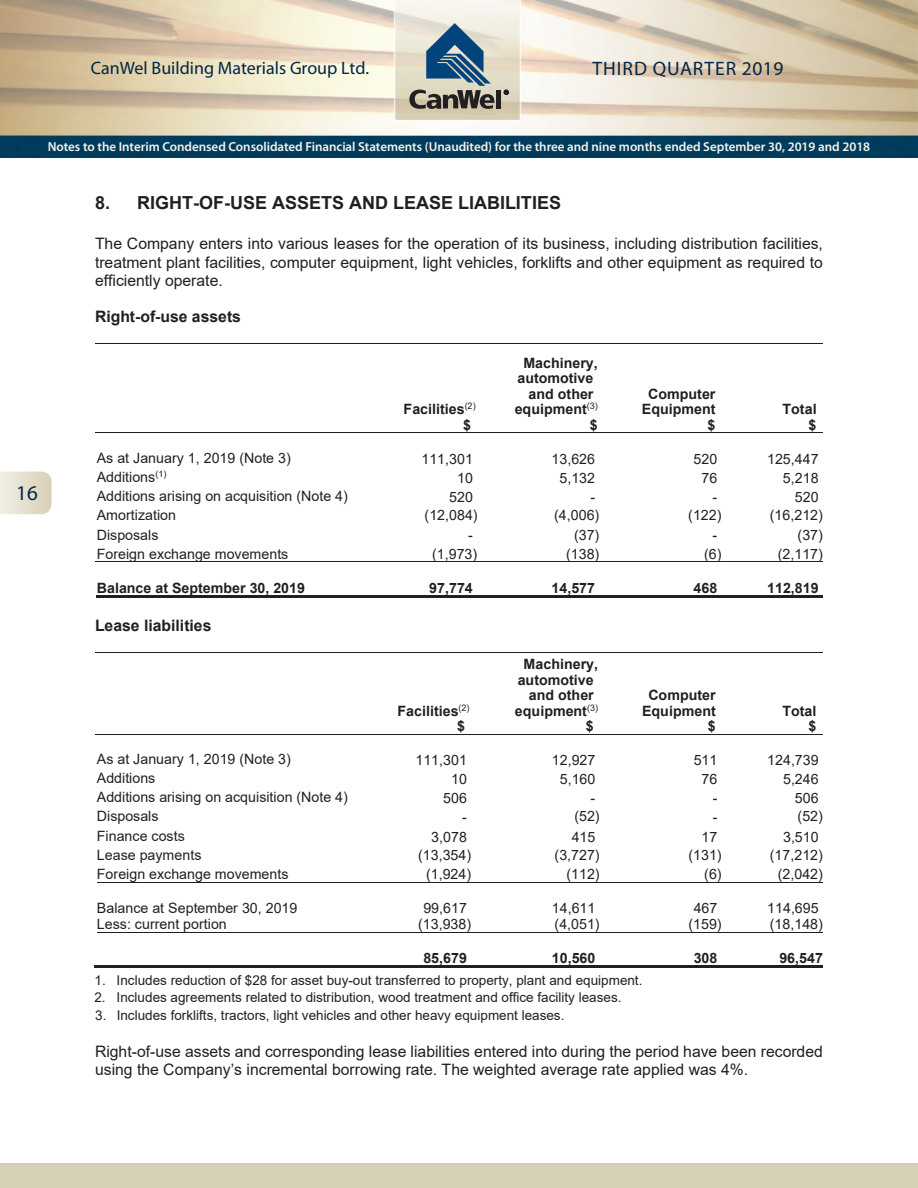
<style>
.page{position:relative;width:918px;height:1188px;background:#fff}
.page>*{position:absolute;margin:0;border:0;box-sizing:border-box;transform-origin:0 0}
.t1{font:21px "Myriad Pro";color:#002648}
.t2{font:19.5px "Myriad Pro";letter-spacing:.05em;color:#002648}
.t3{font:700 18px "Arial";color:#231f20}
.t4{font:18px "Myriad Pro";color:#002648}
.t5{font:15.75px/18.1px "Arial";color:#231f20;text-align:justify}
.t6{font:700 15.75px "Arial";color:#231f20}
.t7{font:14.25px "Arial";color:#231f20}
.t8{font:700 14.25px/15.6px "Arial";color:#231f20;text-align:right}
.t9{font:13.5px "Arial";color:#231f20}
.t10{font:600 13.05px "Myriad Pro";letter-spacing:-.005em;color:#f5f3ec}
</style>
<div class="page">
<div style="left:0;top:135px;width:918px;height:22px;background:#003c5d"></div>
<svg style="left:0;top:0;width:918px;height:135px"></svg>
<svg style="left:394px;top:0;width:127px;height:121px"></svg>
<svg style="left:0;top:472px;width:51px;height:42px"></svg>
<hr style="left:95px;top:343px;width:728px;height:1px;background:#231f20">
<hr style="left:95px;top:433px;width:728px;height:1px;background:#231f20">
<hr style="left:95px;top:562px;width:728px;height:1px;background:#231f20">
<hr style="left:96px;top:596px;width:295px;height:2px;background:#231f20">
<hr style="left:390px;top:596px;width:88px;height:2px;background:#231f20">
<svg style="left:478px;top:596px;width:12px;height:2px"></svg>
<hr style="left:490px;top:596px;width:110px;height:2px;background:#231f20">
<svg style="left:600px;top:596px;width:12px;height:2px"></svg>
<hr style="left:612px;top:596px;width:110px;height:2px;background:#231f20">
<svg style="left:722px;top:596px;width:12px;height:2px"></svg>
<hr style="left:734px;top:596px;width:89px;height:2px;background:#231f20">
<hr style="left:95px;top:652px;width:525px;height:1px;background:#231f20">
<hr style="left:620px;top:652px;width:102px;height:1px;background:#231f20">
<hr style="left:722px;top:652px;width:101px;height:1px;background:#231f20">
<hr style="left:95px;top:734px;width:728px;height:1px;background:#231f20">
<hr style="left:97px;top:882px;width:523px;height:1px;background:#231f20">
<hr style="left:620px;top:882px;width:102px;height:1px;background:#231f20">
<hr style="left:722px;top:882px;width:101px;height:1px;background:#231f20">
<hr style="left:97px;top:932px;width:523px;height:1px;background:#231f20">
<hr style="left:620px;top:932px;width:102px;height:1px;background:#231f20">
<hr style="left:722px;top:932px;width:101px;height:1px;background:#231f20">
<hr style="left:96px;top:966px;width:288px;height:2px;background:#231f20">
<hr style="left:383px;top:966px;width:89px;height:2px;background:#231f20">
<hr style="left:471px;top:966px;width:20px;height:2px;background:#231f20">
<hr style="left:490px;top:966px;width:110px;height:2px;background:#231f20">
<hr style="left:599px;top:966px;width:20px;height:2px;background:#231f20">
<hr style="left:618px;top:966px;width:104px;height:2px;background:#231f20">
<svg style="left:722px;top:966px;width:12px;height:2px"></svg>
<hr style="left:734px;top:966px;width:89px;height:2px;background:#231f20">
<p class="t4" style="left:91px;top:57px;width:280px">CanWel Building Materials Group Ltd.</p>
<h2 class="t2" style="left:593px;top:56px;width:193px">THIRD QUARTER 2019</h2>
<p class="t10" style="left:48px;top:139px;width:824px">Notes to the Interim Condensed Consolidated Financial Statements (Unaudited) for the three and nine months ended September 30, 2019 and 2018</p>
<h1 class="t1" style="left:16px;top:480px;width:23px">16</h1>
<p class="t3" style="left:95px;top:190px;width:467px">8. RIGHT-OF-USE ASSETS AND LEASE LIABILITIES</p>
<p class="t5" style="left:95px;top:235px;width:729px">The Company enters into various leases for the operation of its business, including distribution facilities, treatment plant facilities, computer equipment, light vehicles, forklifts and other equipment as required to efficiently operate.</p>
<p class="t6" style="left:95px;top:305px;width:148px">Right-of-use assets</p>
<p class="t8" style="left:463px;top:402px;width:14px;text-align:left;text-indent:-60px">Facilities<sup>(2) </sup>$</p>
<p class="t8" style="left:523px;top:355px;width:76px">Machinery,</p>
<p class="t8" style="left:517px;top:370px;width:78px">automotive</p>
<p class="t8" style="left:529px;top:386px;width:66px">and other</p>
<p class="t8" style="left:515px;top:402px;width:85px">equipment<sup>(3)</sup></p>
<p class="t8" style="left:590px;top:417px;width:9px">$</p>
<p class="t8" style="left:642px;top:386px;width:75px">Computer<br>Equipment $</p>
<p class="t8" style="left:783px;top:402px;width:36px">Total $</p>
<p class="t7" style="left:97px;top:448px;width:196px">As at January 1, 2019 (Note 3)</p>
<p class="t7" style="left:421px;top:449px;width:53px">111,301</p>
<p class="t7" style="left:552px;top:449px;width:45px">13,626</p>
<p class="t7" style="left:694px;top:449px;width:25px">520</p>
<p class="t7" style="left:767px;top:449px;width:53px">125,447</p>
<p class="t7" style="left:97px;top:467px;width:71px">Additions<sup>(1)</sup></p>
<p class="t7" style="left:457px;top:468px;width:17px">10</p>
<p class="t7" style="left:560px;top:468px;width:37px">5,132</p>
<p class="t7" style="left:701px;top:468px;width:17px">76</p>
<p class="t7" style="left:783px;top:468px;width:37px">5,218</p>
<p class="t7" style="left:97px;top:486px;width:253px">Additions arising on acquisition (Note 4)</p>
<p class="t7" style="left:449px;top:487px;width:25px">520</p>
<p class="t7" style="left:590px;top:487px;width:6px">-</p>
<p class="t7" style="left:713px;top:487px;width:6px">-</p>
<p class="t7" style="left:795px;top:487px;width:25px">520</p>
<p class="t7" style="left:97px;top:506px;width:81px">Amortization</p>
<p class="t7" style="left:425px;top:506px;width:55px">(12,084)</p>
<p class="t7" style="left:554px;top:506px;width:47px">(4,006)</p>
<p class="t7" style="left:688px;top:506px;width:35px">(122)</p>
<p class="t7" style="left:770px;top:506px;width:55px">(16,212)</p>
<p class="t7" style="left:97px;top:525px;width:63px">Disposals</p>
<p class="t7" style="left:468px;top:526px;width:6px">-</p>
<p class="t7" style="left:574px;top:525px;width:27px">(37)</p>
<p class="t7" style="left:713px;top:526px;width:6px">-</p>
<p class="t7" style="left:798px;top:525px;width:27px">(37)</p>
<p class="t7" style="left:97px;top:544px;width:193px">Foreign exchange movements</p>
<p class="t7" style="left:432px;top:544px;width:47px">(1,973)</p>
<p class="t7" style="left:566px;top:544px;width:35px">(138)</p>
<p class="t7" style="left:704px;top:544px;width:19px">(6)</p>
<p class="t7" style="left:778px;top:544px;width:47px">(2,117)</p>
<p class="t8" style="left:97px;top:580px;width:210px">Balance at September 30, 2019</p>
<p class="t8" style="left:429px;top:580px;width:45px">97,774</p>
<p class="t8" style="left:552px;top:580px;width:45px">14,577</p>
<p class="t8" style="left:694px;top:580px;width:25px">468</p>
<p class="t8" style="left:767px;top:580px;width:53px">112,819</p>
<p class="t6" style="left:95px;top:614px;width:118px">Lease liabilities</p>
<p class="t8" style="left:457px;top:703px;width:14px;text-align:left;text-indent:-60px">Facilities<sup>(2) </sup>$</p>
<p class="t8" style="left:524px;top:656px;width:76px">Machinery,</p>
<p class="t8" style="left:518px;top:672px;width:78px">automotive</p>
<p class="t8" style="left:529px;top:688px;width:66px">and other</p>
<p class="t8" style="left:515px;top:703px;width:85px">equipment<sup>(3)</sup></p>
<p class="t8" style="left:586px;top:719px;width:9px">$</p>
<p class="t8" style="left:642px;top:688px;width:75px">Computer<br>Equipment $</p>
<p class="t8" style="left:782px;top:703px;width:36px">Total $</p>
<p class="t7" style="left:97px;top:749px;width:196px">As at January 1, 2019 (Note 3)</p>
<p class="t7" style="left:415px;top:750px;width:53px">111,301</p>
<p class="t7" style="left:552px;top:750px;width:45px">12,927</p>
<p class="t7" style="left:694px;top:750px;width:25px">511</p>
<p class="t7" style="left:767px;top:750px;width:53px">124,739</p>
<p class="t7" style="left:97px;top:768px;width:60px">Additions</p>
<p class="t7" style="left:451px;top:769px;width:17px">10</p>
<p class="t7" style="left:560px;top:769px;width:37px">5,160</p>
<p class="t7" style="left:702px;top:769px;width:17px">76</p>
<p class="t7" style="left:783px;top:769px;width:37px">5,246</p>
<p class="t7" style="left:97px;top:788px;width:253px">Additions arising on acquisition (Note 4)</p>
<p class="t7" style="left:443px;top:788px;width:25px">506</p>
<p class="t7" style="left:591px;top:788px;width:6px">-</p>
<p class="t7" style="left:713px;top:788px;width:6px">-</p>
<p class="t7" style="left:795px;top:788px;width:25px">506</p>
<p class="t7" style="left:97px;top:807px;width:63px">Disposals</p>
<p class="t7" style="left:462px;top:808px;width:6px">-</p>
<p class="t7" style="left:574px;top:807px;width:27px">(52)</p>
<p class="t7" style="left:713px;top:808px;width:6px">-</p>
<p class="t7" style="left:798px;top:807px;width:27px">(52)</p>
<p class="t7" style="left:97px;top:826px;width:89px">Finance costs</p>
<p class="t7" style="left:431px;top:827px;width:37px">3,078</p>
<p class="t7" style="left:572px;top:827px;width:25px">415</p>
<p class="t7" style="left:702px;top:827px;width:17px">17</p>
<p class="t7" style="left:783px;top:827px;width:37px">3,510</p>
<p class="t7" style="left:97px;top:845px;width:106px">Lease payments</p>
<p class="t7" style="left:418px;top:845px;width:55px">(13,354)</p>
<p class="t7" style="left:555px;top:845px;width:47px">(3,727)</p>
<p class="t7" style="left:688px;top:845px;width:35px">(131)</p>
<p class="t7" style="left:770px;top:845px;width:55px">(17,212)</p>
<p class="t7" style="left:97px;top:864px;width:193px">Foreign exchange movements</p>
<p class="t7" style="left:426px;top:864px;width:47px">(1,924)</p>
<p class="t7" style="left:566px;top:864px;width:35px">(112)</p>
<p class="t7" style="left:704px;top:864px;width:19px">(6)</p>
<p class="t7" style="left:778px;top:864px;width:47px">(2,042)</p>
<p class="t7" style="left:97px;top:898px;width:202px">Balance at September 30, 2019</p>
<p class="t7" style="left:423px;top:898px;width:45px">99,617</p>
<p class="t7" style="left:552px;top:898px;width:45px">14,611</p>
<p class="t7" style="left:694px;top:898px;width:25px">467</p>
<p class="t7" style="left:767px;top:898px;width:53px">114,695</p>
<p class="t7" style="left:97px;top:914px;width:131px">Less: current portion</p>
<p class="t7" style="left:418px;top:914px;width:55px">(13,938)</p>
<p class="t7" style="left:555px;top:914px;width:47px">(4,051)</p>
<p class="t7" style="left:688px;top:914px;width:35px">(159)</p>
<p class="t7" style="left:770px;top:914px;width:55px">(18,148)</p>
<p class="t8" style="left:423px;top:950px;width:45px">85,679</p>
<p class="t8" style="left:552px;top:950px;width:45px">10,560</p>
<p class="t8" style="left:694px;top:950px;width:25px">308</p>
<p class="t8" style="left:779px;top:950px;width:45px">96,547</p>
<p class="t9" style="left:94px;top:971px;width:549px">1. Includes reduction of $28 for asset buy-out transferred to property, plant and equipment.</p>
<p class="t9" style="left:94px;top:988px;width:529px">2. Includes agreements related to distribution, wood treatment and office facility leases.</p>
<p class="t9" style="left:95px;top:1006px;width:471px">3. Includes forklifts, tractors, light vehicles and other heavy equipment leases.</p>
<p class="t5" style="left:95px;top:1043px;width:729px">Right-of-use assets and corresponding lease liabilities entered into during the period have been recorded using the Company’s incremental borrowing rate. The weighted average rate applied was 4%.</p>
</div>
